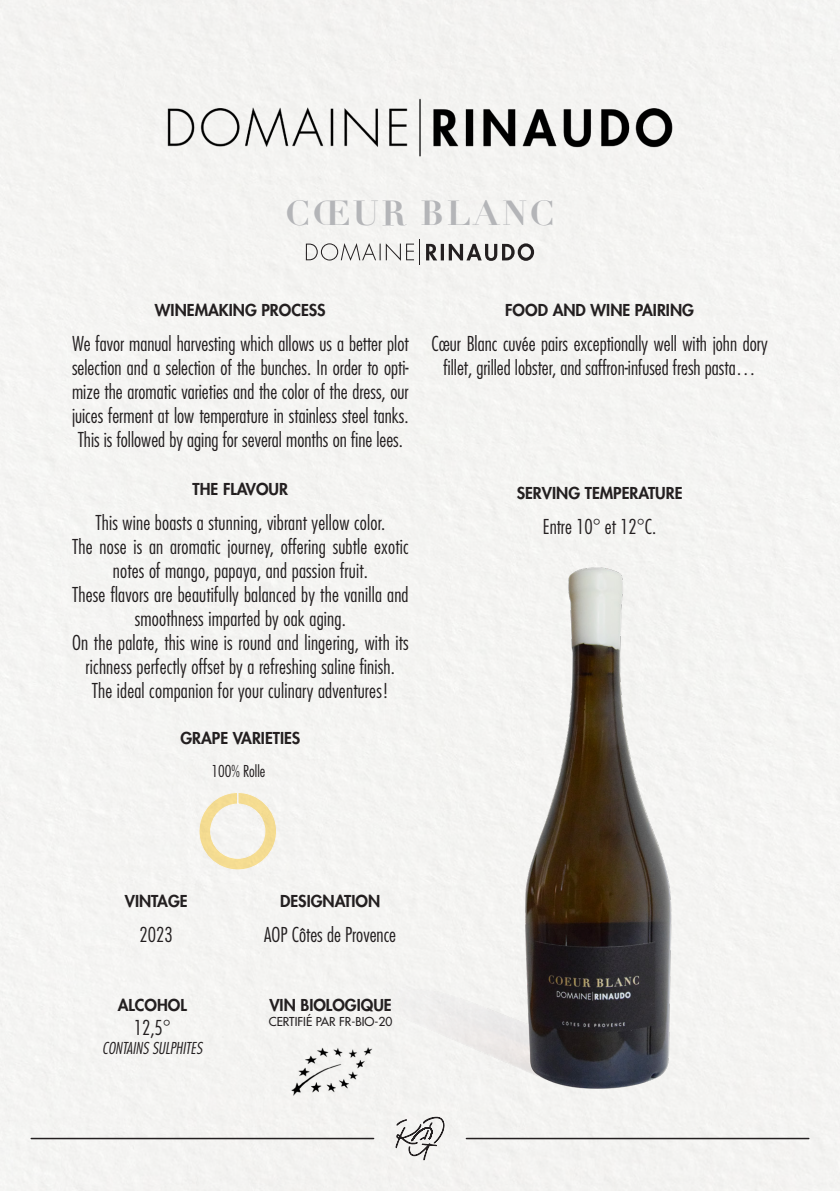
<style>
.page{position:relative;width:840px;height:1191px;background:#fff}
.page>*{position:absolute;margin:0;border:0;box-sizing:border-box;transform-origin:0 0}
.t1{font:700 34px "Didot";letter-spacing:.075em;color:#b4b5b8}
.t2{font:300 condensed 20px/24px "Futura";letter-spacing:.01em;color:#231f20;text-align:center}
.t3{font:800 16px "Futura";color:#231f20}
.t4{font:italic 300 condensed 16px "Futura";color:#231f20}
.t5{font:300 condensed 16px "Futura";color:#231f20}
.t6{font:12px "Futura";color:#231f20}
</style>
<div class="page">
<div style="left:0;top:0;width:839px;height:1191px;background:#f4f4f2"></div>
<hr style="left:31px;top:1137px;width:342px;height:2px;background:#231f20">
<hr style="left:466px;top:1137px;width:342px;height:2px;background:#231f20">
<svg style="left:395px;top:1116px;width:49px;height:44px"></svg>
<svg style="left:426px;top:243px;width:108px;height:18px"></svg>
<svg style="left:306px;top:239px;width:114px;height:26px"></svg>
<img style="left:108px;top:55px;width:623px;height:107px">
<img style="left:314px;top:526px;width:385px;height:578px">
<svg style="left:188px;top:790px;width:101px;height:81px"></svg>
<img style="left:272px;top:1032px;width:116px;height:78px">
<p class="t1" style="left:285px;top:191px;width:270px">CŒUR BLANC</p>
<p class="t3" style="left:155px;top:299px;width:172px">WINEMAKING PROCESS</p>
<p class="t2" style="left:72px;top:332px;width:338px;text-align:justify">We favor manual harvesting which allows us a better plot selection and a selection of the bunches. In order to opti&shy;mize the aromatic varieties and the color of the dress, our juices ferment at low temperature in stainless steel tanks.<br>This is followed by aging for several months on fine lees.</p>
<p class="t3" style="left:192px;top:478px;width:97px">THE FLAVOUR</p>
<p class="t2" style="left:95px;top:510px;width:291px">This wine boasts a stunning, vibrant yellow color.</p>
<p class="t2" style="left:72px;top:534px;width:338px">The nose is an aromatic journey, offering subtle exotic notes of mango, papaya, and passion fruit.</p>
<p class="t2" style="left:72px;top:582px;width:338px">These flavors are beautifully balanced by the vanilla and smoothness imparted by oak aging.</p>
<p class="t2" style="left:72px;top:630px;width:338px">On the palate, this wine is round and lingering, with its richness perfectly offset by a refreshing saline finish.</p>
<p class="t2" style="left:92px;top:678px;width:298px">The ideal companion for your culinary adventures!</p>
<p class="t3" style="left:180px;top:727px;width:121px">GRAPE VARIETIES</p>
<p class="t5" style="left:211px;top:761px;width:55px">100% Rolle</p>
<p class="t3" style="left:505px;top:299px;width:190px">FOOD AND WINE PAIRING</p>
<p class="t2" style="left:431px;top:332px;width:338px">Cœur Blanc cuvée pairs exceptionally well with john dory fillet, grilled lobster, and saffron-infused fresh pasta…</p>
<p class="t3" style="left:516px;top:482px;width:167px">SERVING TEMPERATURE</p>
<p class="t2" style="left:542px;top:514px;width:115px">Entre 10° et 12°C.</p>
<p class="t3" style="left:125px;top:890px;width:64px">VINTAGE</p>
<p class="t2" style="left:139px;top:922px;width:35px">2023</p>
<p class="t3" style="left:118px;top:994px;width:71px">ALCOHOL</p>
<p class="t2" style="left:134px;top:1015px;width:39px">12,5°</p>
<p class="t4" style="left:102px;top:1038px;width:101px">CONTAINS SULPHITES</p>
<p class="t3" style="left:280px;top:890px;width:102px">DESIGNATION</p>
<p class="t2" style="left:264px;top:922px;width:133px">AOP Côtes de Provence</p>
<p class="t3" style="left:269px;top:994px;width:124px">VIN BIOLOGIQUE</p>
<p class="t6" style="left:268px;top:1013px;width:125px">CERTIFIÉ PAR FR-BIO-20</p>
</div>
